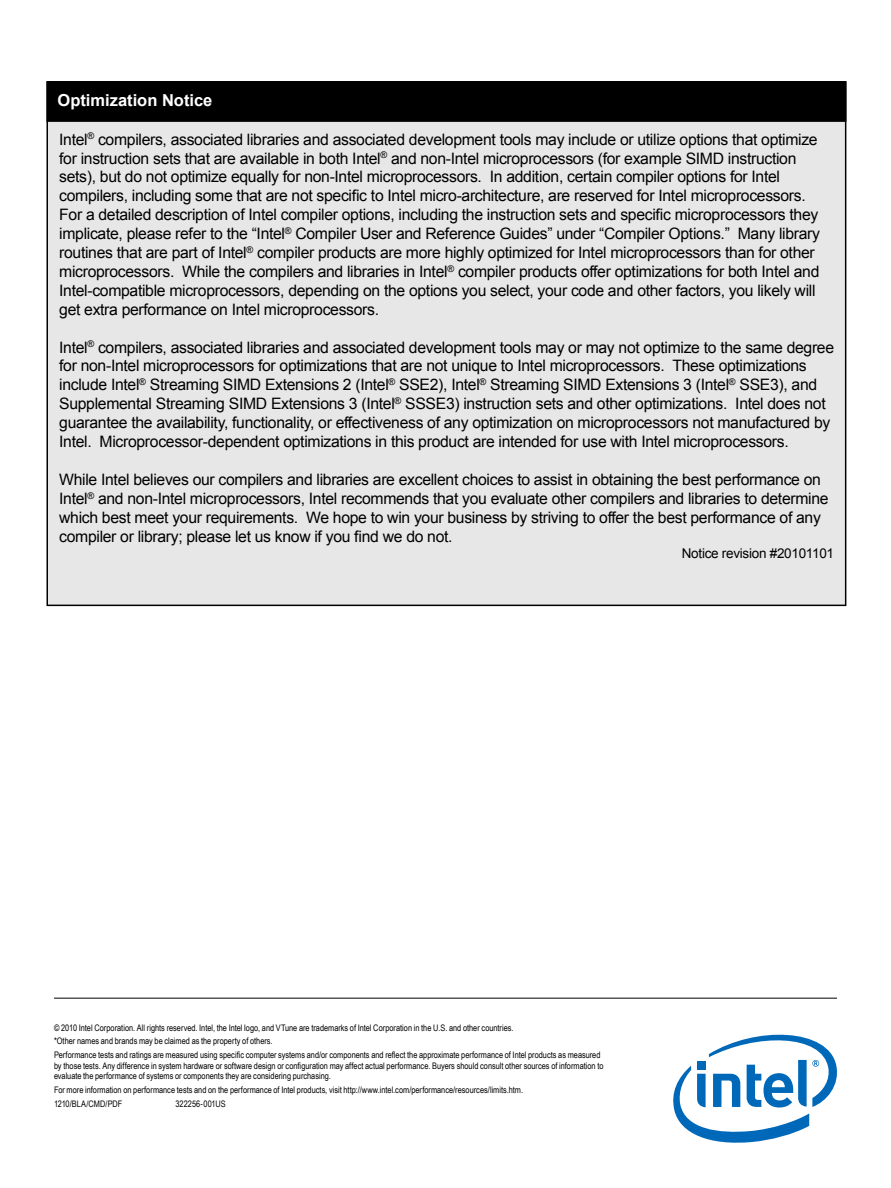
<style>
.page{position:relative;width:891px;height:1188px;background:#fff}
.page>*{position:absolute;margin:0;border:0;box-sizing:border-box;transform-origin:0 0}
.t1{font:700 16.5px "Arial";color:#fff}
.t2{font:15.75px/18.9px "Arial";letter-spacing:-.02em;color:#000}
.t3{font:13.5px "Arial";letter-spacing:-.02em;color:#000}
.t4{font:9px/14px "Arial Narrow";color:#000}
</style>
<div class="page">
<svg style="left:673px;top:1034px;width:164px;height:109px"></svg>
<hr style="left:54px;top:998px;width:783px;height:1px;background:#000">
<div style="left:47px;top:82px;width:799px;height:523px;background:#e7e7e7"></div>
<div style="left:47px;top:82px;width:799px;height:39px;background:#000"></div>
<div style="left:46px;top:81px;width:800px;height:41px;border:2px solid #000"></div>
<p class="t1" style="left:58px;top:89px;width:156px">Optimization Notice</p>
<p class="t2" style="left:59px;top:130px;width:762px">Intel<sup>®</sup> compilers, associated libraries and associated development tools may include or utilize options that optimize for instruction sets that are available in both Intel<sup>®</sup> and non-Intel microprocessors (for example SIMD instruction sets), but do not optimize equally for non-Intel microprocessors. In addition, certain compiler options for Intel compilers, including some that are not specific to Intel micro-architecture, are reserved for Intel microprocessors.<br>For a detailed description of Intel compiler options, including the instruction sets and specific microprocessors they implicate, please refer to the “Intel<sup>®</sup> Compiler User and Reference Guides” under “Compiler Options.” Many library routines that are part of Intel<sup>®</sup> compiler products are more highly optimized for Intel microprocessors than for other microprocessors. While the compilers and libraries in Intel<sup>®</sup> compiler products offer optimizations for both Intel and Intel-compatible microprocessors, depending on the options you select, your code and other factors, you likely will get extra performance on Intel microprocessors.</p>
<p class="t2" style="left:59px;top:338px;width:776px">Intel<sup>®</sup> compilers, associated libraries and associated development tools may or may not optimize to the same degree for non-Intel microprocessors for optimizations that are not unique to Intel microprocessors. These optimizations include Intel<sup>®</sup> Streaming SIMD Extensions 2 (Intel<sup>®</sup> SSE2), Intel<sup>®</sup> Streaming SIMD Extensions 3 (Intel<sup>®</sup> SSE3), and Supplemental Streaming SIMD Extensions 3 (Intel<sup>®</sup> SSSE3) instruction sets and other optimizations. Intel does not guarantee the availability, functionality, or effectiveness of any optimization on microprocessors not manufactured by Intel. Microprocessor-dependent optimizations in this product are intended for use with Intel microprocessors.</p>
<p class="t2" style="left:59px;top:470px;width:771px">While Intel believes our compilers and libraries are excellent choices to assist in obtaining the best performance on Intel<sup>®</sup> and non-Intel microprocessors, Intel recommends that you evaluate other compilers and libraries to determine which best meet your requirements. We hope to win your business by striving to offer the best performance of any compiler or library; please let us know if you find we do not.</p>
<p class="t3" style="left:682px;top:544px;width:154px">Notice revision #20101101</p>
<p class="t4" style="left:54px;top:1020px;width:548px">© 2010 Intel Corporation. All rights reserved. Intel, the Intel logo, and VTune are trademarks of Intel Corporation in the U.S. and other countries.<br>*Other names and brands may be claimed as the property of others.<br>Performance tests and ratings are measured using specific computer systems and/or components and reflect the approximate performance of Intel products as measured</p>
<p class="t4" style="left:54px;top:1060px;width:551px;line-height:10.5px">by those tests. Any difference in system hardware or software design or configuration may affect actual performance. Buyers should consult other sources of information to evaluate the performance of systems or components they are considering purchasing.</p>
<p class="t4" style="left:54px;top:1083px;width:471px">For more information on performance tests and on the performance of Intel products, visit http://www.intel.com/performance/resources/limits.htm.<br>1210/BLA/CMD/PDF</p>
<p class="t4" style="left:176px;top:1097px;width:52px">322256-001US</p>
</div>
